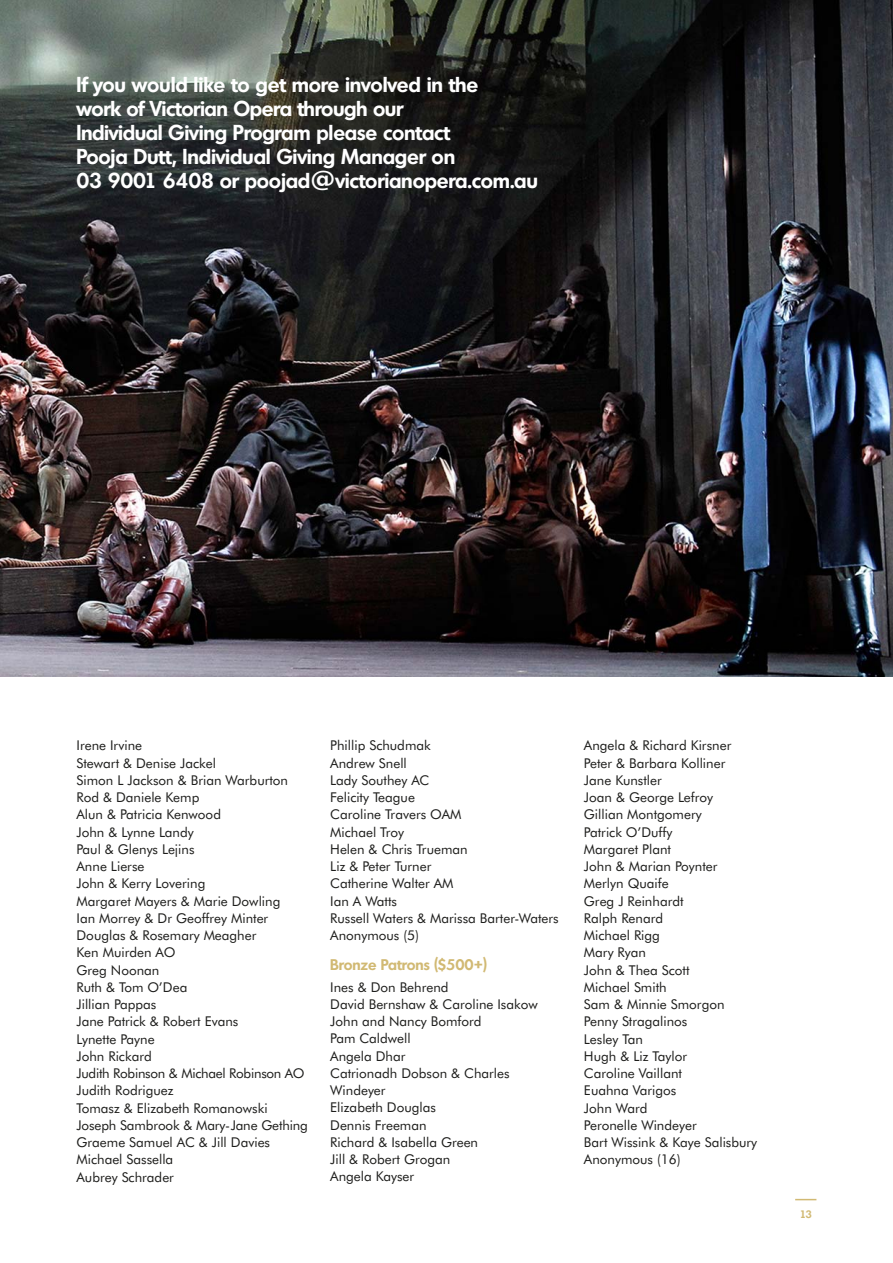
<style>
.page{position:relative;width:893px;height:1263px;background:#fff}
.page>*{position:absolute;margin:0;border:0;box-sizing:border-box;transform-origin:0 0}
.t1{font:600 21px/24px "Montreal TS";letter-spacing:-.01em;color:#fff}
.t2{font:600 15px "Montreal TS";color:#d1b973}
.t3{font:13.5px/17.2px "Futura BT";color:#1d1d1b}
.t4{font:600 10.5px "Montreal TS";color:#d1b973}
</style>
<div class="page">
<img style="left:0;top:0;width:893px;height:676px">
<svg style="left:795px;top:1199px;width:21px;height:1px"></svg>
<h1 class="t1" style="left:77px;top:75px;width:463px">If you would like to get more involved in the<br>work of Victorian Opera through our<br>Individual Giving Program please contact<br>Pooja Dutt, Individual Giving Manager on<br>03 9001 6408 or poojad@victorianopera.com.au</h1>
<p class="t3" style="left:77px;top:737px;width:233px">Irene Irvine<br>Stewart &amp; Denise Jackel<br>Simon L Jackson &amp; Brian Warburton<br>Rod &amp; Daniele Kemp<br>Alun &amp; Patricia Kenwood<br>John &amp; Lynne Landy<br>Paul &amp; Glenys Lejins<br>Anne Lierse<br>John &amp; Kerry Lovering<br>Margaret Mayers &amp; Marie Dowling<br>Ian Morrey &amp; Dr Geoffrey Minter<br>Douglas &amp; Rosemary Meagher<br>Ken Muirden AO<br>Greg Noonan<br>Ruth &amp; Tom O’Dea<br>Jillian Pappas<br>Jane Patrick &amp; Robert Evans<br>Lynette Payne<br>John Rickard<br>Judith Robinson &amp; Michael Robinson AO<br>Judith Rodriguez<br>Tomasz &amp; Elizabeth Romanowski<br>Joseph Sambrook &amp; Mary-Jane Gething<br>Graeme Samuel AC &amp; Jill Davies<br>Michael Sassella<br>Aubrey Schrader</p>
<p class="t3" style="left:330px;top:737px;width:230px">Phillip Schudmak<br>Andrew Snell<br>Lady Southey AC<br>Felicity Teague<br>Caroline Travers OAM<br>Michael Troy<br>Helen &amp; Chris Trueman<br>Liz &amp; Peter Turner<br>Catherine Walter AM<br>Ian A Watts<br>Russell Waters &amp; Marissa Barter-Waters<br>Anonymous (5)</p>
<p class="t2" style="left:330px;top:959px;width:158px">Bronze Patrons ($500+)</p>
<p class="t3" style="left:330px;top:979px;width:209px">Ines &amp; Don Behrend<br>David Bernshaw &amp; Caroline Isakow<br>John and Nancy Bomford<br>Pam Caldwell<br>Angela Dhar<br>Catrionadh Dobson &amp; Charles<br>Windeyer<br>Elizabeth Douglas<br>Dennis Freeman<br>Richard &amp; Isabella Green<br>Jill &amp; Robert Grogan<br>Angela Kayser</p>
<p class="t3" style="left:584px;top:737px;width:175px">Angela &amp; Richard Kirsner<br>Peter &amp; Barbara Kolliner<br>Jane Kunstler<br>Joan &amp; George Lefroy<br>Gillian Montgomery<br>Patrick O’Duffy<br>Margaret Plant<br>John &amp; Marian Poynter<br>Merlyn Quaife<br>Greg J Reinhardt<br>Ralph Renard<br>Michael Rigg<br>Mary Ryan<br>John &amp; Thea Scott<br>Michael Smith<br>Sam &amp; Minnie Smorgon<br>Penny Stragalinos<br>Lesley Tan<br>Hugh &amp; Liz Taylor<br>Caroline Vaillant<br>Euahna Varigos<br>John Ward<br>Peronelle Windeyer<br>Bart Wissink &amp; Kaye Salisbury<br>Anonymous (16)</p>
<p class="t4" style="left:800px;top:1210px;width:14px">13</p>
</div>
